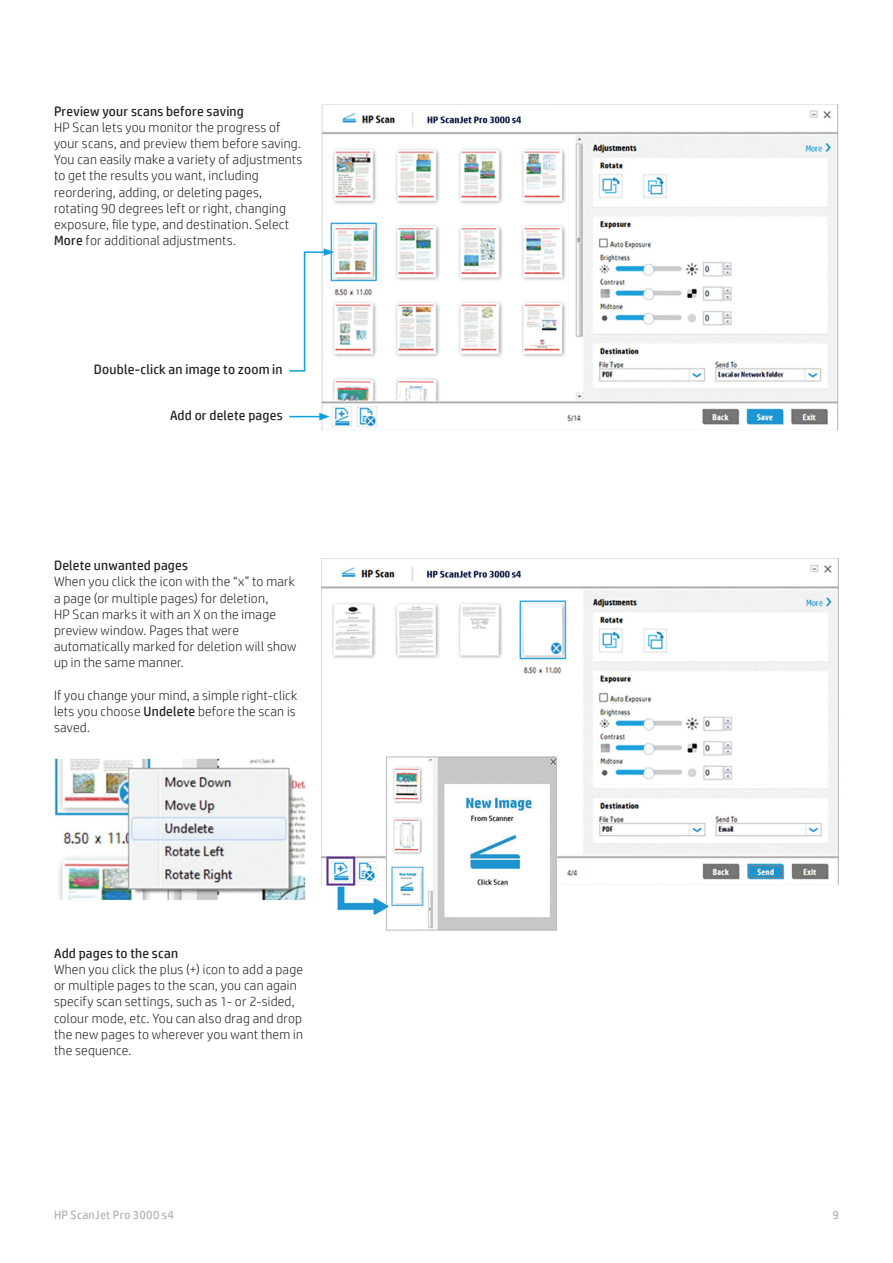
<style>
.page{position:relative;width:893px;height:1263px;background:#fff}
.page>*{position:absolute;margin:0;border:0;box-sizing:border-box;transform-origin:0 0}
.Subhead_14_16_blue{font:300 13.5px/16.2px "HP Simplified";letter-spacing:.015em;color:#231f20}
.Subhead_14_16_blue-2{font:13.5px "HP Simplified";letter-spacing:.015em;color:#231f20}
.t1{font:12px "HP Simplified";letter-spacing:.02em;color:#b0b4b8}
.s1{font-weight:400}
</style>
<div class="page">
<img style="left:322px;top:104px;width:517px;height:327px">
<img style="left:322px;top:558px;width:517px;height:373px">
<img style="left:54px;top:758px;width:252px;height:143px">
<svg style="left:289px;top:248px;width:45px;height:124px"></svg>
<hr style="left:289px;top:416px;width:33px;height:1px;background:#0ca0dd">
<svg style="left:319px;top:413px;width:11px;height:7px"></svg>
<p class="Subhead_14_16_blue" style="left:54px;top:103px;width:250px"><span class="s1">Preview your scans before saving<br></span>HP Scan lets you monitor the progress of your scans, and preview them before saving.<br>You can easily make a variety of adjustments to get the results you want, including reordering, adding, or deleting pages, rotating 90 degrees left or right, changing exposure, file type, and destination. Select <span class="s1">More</span> for additional adjustments.</p>
<p class="Subhead_14_16_blue-2" style="left:94px;top:362px;width:190px">Double-click an image to zoom in</p>
<p class="Subhead_14_16_blue-2" style="left:170px;top:407px;width:114px">Add or delete pages</p>
<p class="Subhead_14_16_blue" style="left:54px;top:557px;width:244px"><span class="s1">Delete unwanted pages<br></span>When you click the icon with the “x” to mark a page (or multiple pages) for deletion,<br>HP Scan marks it with an X on the image preview window. Pages that were automatically marked for deletion will show up in the same manner.</p>
<p class="Subhead_14_16_blue" style="left:54px;top:687px;width:245px">If you change your mind, a simple right-click lets you choose <span class="s1">Undelete</span> before the scan is saved.</p>
<p class="Subhead_14_16_blue" style="left:54px;top:945px;width:250px"><span class="s1">Add pages to the scan<br></span>When you click the plus (+) icon to add a page or multiple pages to the scan, you can again specify scan settings, such as 1- or 2-sided, colour mode, etc. You can also drag and drop the new pages to wherever you want them in the sequence.</p>
<p class="t1" style="left:54px;top:1208px;width:122px">HP ScanJet Pro 3000 s4</p>
<p class="t1" style="left:832px;top:1208px;width:8px">9</p>
</div>
